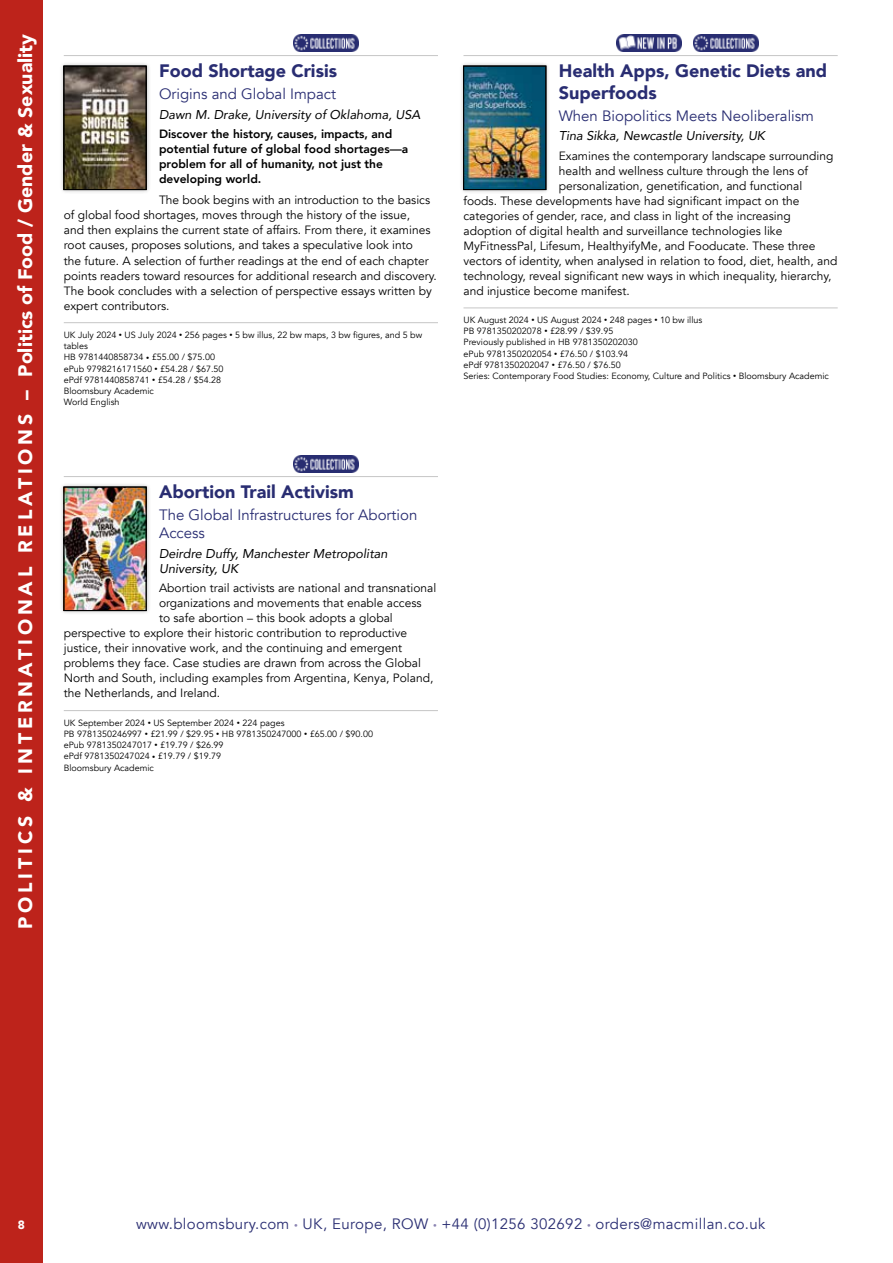
<style>
.page{position:relative;width:893px;height:1263px;background:#fff}
.page>*{position:absolute;margin:0;border:0;box-sizing:border-box;transform-origin:0 0}
.t1{font:900 19.5px "Avenir";letter-spacing:.155em;color:#fff}
.t2{font:900 18px/21.6px "Avenir";color:#292d72}
.t3{font:15px/18px "Avenir";color:#292d72}
.t4{font:15px "Avenir";letter-spacing:.025em;color:#292d72}
.t5{font:italic 12.75px/15.3px "Avenir";color:#000}
.t6{font:12px/15px "Avenir";color:#000}
.t7{font:800 12px/15px "Avenir";color:#000}
.t8{font:900 12px "Avenir";color:#fff}
.t9{font:9px/11.2px "Avenir";color:#000}
.s1{font-size:6.3px}
.s2{font-size:7.5px;color:#8b84b2}
</style>
<div class="page">
<div style="left:0;top:0;width:43px;height:1263px;background:#bd231b"></div>
<hr style="left:64px;top:55px;width:374px;height:1px;background:#c6c6c6">
<hr style="left:64px;top:322px;width:374px;height:1px;background:#c6c6c6">
<img style="left:293px;top:34px;width:65px;height:17px">
<div style="left:59px;top:61px;width:92px;height:133px;background:#000;opacity:.25"></div>
<div style="left:64px;top:66px;width:82px;height:124px;border:1px solid #000"></div>
<hr style="left:463px;top:55px;width:375px;height:1px;background:#c6c6c6">
<hr style="left:463px;top:308px;width:375px;height:1px;background:#c6c6c6">
<img style="left:617px;top:34px;width:65px;height:17px">
<img style="left:693px;top:34px;width:65px;height:17px">
<div style="left:459px;top:61px;width:92px;height:133px;background:#000;opacity:.25"></div>
<div style="left:463px;top:66px;width:83px;height:124px;border:1px solid #000"></div>
<hr style="left:64px;top:476px;width:374px;height:1px;background:#c6c6c6">
<hr style="left:64px;top:710px;width:374px;height:1px;background:#c6c6c6">
<img style="left:293px;top:455px;width:65px;height:17px">
<div style="left:59px;top:482px;width:92px;height:133px;background:#000;opacity:.25"></div>
<div style="left:64px;top:487px;width:82px;height:124px;border:1px solid #000"></div>
<h1 class="t1" style="left:9px;top:929px;width:897px;rotate:-90deg">POLITICS &amp; INTERNATIONAL RELATIONS – Politics of Food / Gender &amp; Sexuality</h1>
<h2 class="t2" style="left:159px;top:59px;width:179px">Food Shortage Crisis</h2>
<p class="t3" style="left:159px;top:85px;width:178px">Origins and Global Impact</p>
<p class="t5" style="left:159px;top:107px;width:263px">Dawn M. Drake, University of Oklahoma, USA</p>
<p class="t7" style="left:159px;top:126px;width:251px">Discover the history, causes, impacts, and potential future of global food shortages—a problem for all of humanity, not just the developing world.</p>
<p class="t6" style="left:64px;top:193px;width:373px;text-indent:95px">The book begins with an introduction to the basics of global food shortages, moves through the history of the issue,<br>and then explains the current state of affairs. From there, it examines root causes, proposes solutions, and takes a speculative look into<br>the future. A selection of further readings at the end of each chapter points readers toward resources for additional research and discovery.<br>The book concludes with a selection of perspective essays written by expert contributors.</p>
<p class="t9" style="left:64px;top:329px;width:360px">UK July 2024 <span class="s1">•</span> US July 2024 <span class="s1">•</span> 256 pages <span class="s1">•</span> 5 bw illus, 22 bw maps, 3 bw figures, and 5 bw tables<br>HB 9781440858734 <span class="s1">•</span> £55.00 / $75.00<br>ePub 9798216171560 <span class="s1">•</span> £54.28 / $67.50<br>ePdf 9781440858741 <span class="s1">•</span> £54.28 / $54.28<br>Bloomsbury Academic<br>World English</p>
<h2 class="t2" style="left:159px;top:480px;width:196px">Abortion Trail Activism</h2>
<p class="t3" style="left:159px;top:506px;width:260px">The Global Infrastructures for Abortion<br>Access</p>
<p class="t5" style="left:159px;top:546px;width:230px">Deirdre Duffy, Manchester Metropolitan<br>University, UK</p>
<p class="t6" style="left:159px;top:581px;width:279px">Abortion trail activists are national and transnational</p>
<p class="t6" style="left:159px;top:596px;width:264px">organizations and movements that enable access</p>
<p class="t6" style="left:159px;top:611px;width:235px">to safe abortion – this book adopts a global</p>
<p class="t6" style="left:64px;top:626px;width:345px">perspective to explore their historic contribution to reproductive</p>
<p class="t6" style="left:64px;top:641px;width:340px">justice, their innovative work, and the continuing and emergent</p>
<p class="t6" style="left:64px;top:656px;width:359px">problems they face. Case studies are drawn from across the Global</p>
<p class="t6" style="left:64px;top:671px;width:371px">North and South, including examples from Argentina, Kenya, Poland,</p>
<p class="t6" style="left:64px;top:686px;width:156px">the Netherlands, and Ireland.</p>
<p class="t9" style="left:64px;top:717px;width:311px">UK September 2024 <span class="s1">•</span> US September 2024 <span class="s1">•</span> 224 pages<br>PB 9781350246997 <span class="s1">•</span> £21. 99 / $29.95 <span class="s1">•</span> HB 9781350247000 <span class="s1">•</span> £65.00 / $90.00 ePub 9781350247017 <span class="s1">•</span> £19.79 / $26.99<br>ePdf 9781350247024 <span class="s1">•</span> £19.79 / $19.79<br>Bloomsbury Academic</p>
<h2 class="t2" style="left:559px;top:59px;width:270px">Health Apps, Genetic Diets and<br>Superfoods</h2>
<p class="t3" style="left:559px;top:107px;width:257px">When Biopolitics Meets Neoliberalism</p>
<p class="t5" style="left:559px;top:128px;width:208px">Tina Sikka, Newcastle University, UK</p>
<p class="t6" style="left:559px;top:148px;width:276px">Examines the contemporary landscape surrounding</p>
<p class="t6" style="left:559px;top:163px;width:251px">health and wellness culture through the lens of</p>
<p class="t6" style="left:559px;top:178px;width:245px">personalization, genetification, and functional</p>
<p class="t6" style="left:463px;top:193px;width:337px">foods. These developments have had significant impact on the</p>
<p class="t6" style="left:463px;top:208px;width:329px">categories of gender, race, and class in light of the increasing</p>
<p class="t6" style="left:463px;top:223px;width:320px">adoption of digital health and surveillance technologies like</p>
<p class="t6" style="left:463px;top:238px;width:354px">MyFitnessPal, Lifesum, HealthyifyMe, and Fooducate. These three</p>
<p class="t6" style="left:463px;top:253px;width:375px">vectors of identity, when analysed in relation to food, diet, health, and</p>
<p class="t6" style="left:463px;top:268px;width:369px">technology, reveal significant new ways in which inequality, hierarchy,</p>
<p class="t6" style="left:463px;top:283px;width:166px">and injustice become manifest.</p>
<p class="t9" style="left:463px;top:314px;width:367px">UK August 2024 <span class="s1">•</span> US August 2024 <span class="s1">•</span> 248 pages <span class="s1">•</span> 10 bw illus<br>PB 9781350202078 <span class="s1">•</span> £28.99 / $39.95<br>Previously published in HB 9781350202030<br>ePub 9781350202054 <span class="s1">•</span> £76.50 / $103.94<br>ePdf 9781350202047 <span class="s1">•</span> £76.50 / $76.50<br>Series: Contemporary Food Studies: Economy, Culture and Politics <span class="s1">•</span> Bloomsbury Academic</p>
<p class="t8" style="left:18px;top:1214px;width:9px">8</p>
<p class="t4" style="left:136px;top:1215px;width:631px">www.bloomsbury.com <span class="s2">•</span> UK, Europe, ROW <span class="s2">•</span> +44 (0)1256 302692 <span class="s2">•</span> orders@macmillan.co.uk</p>
</div>
